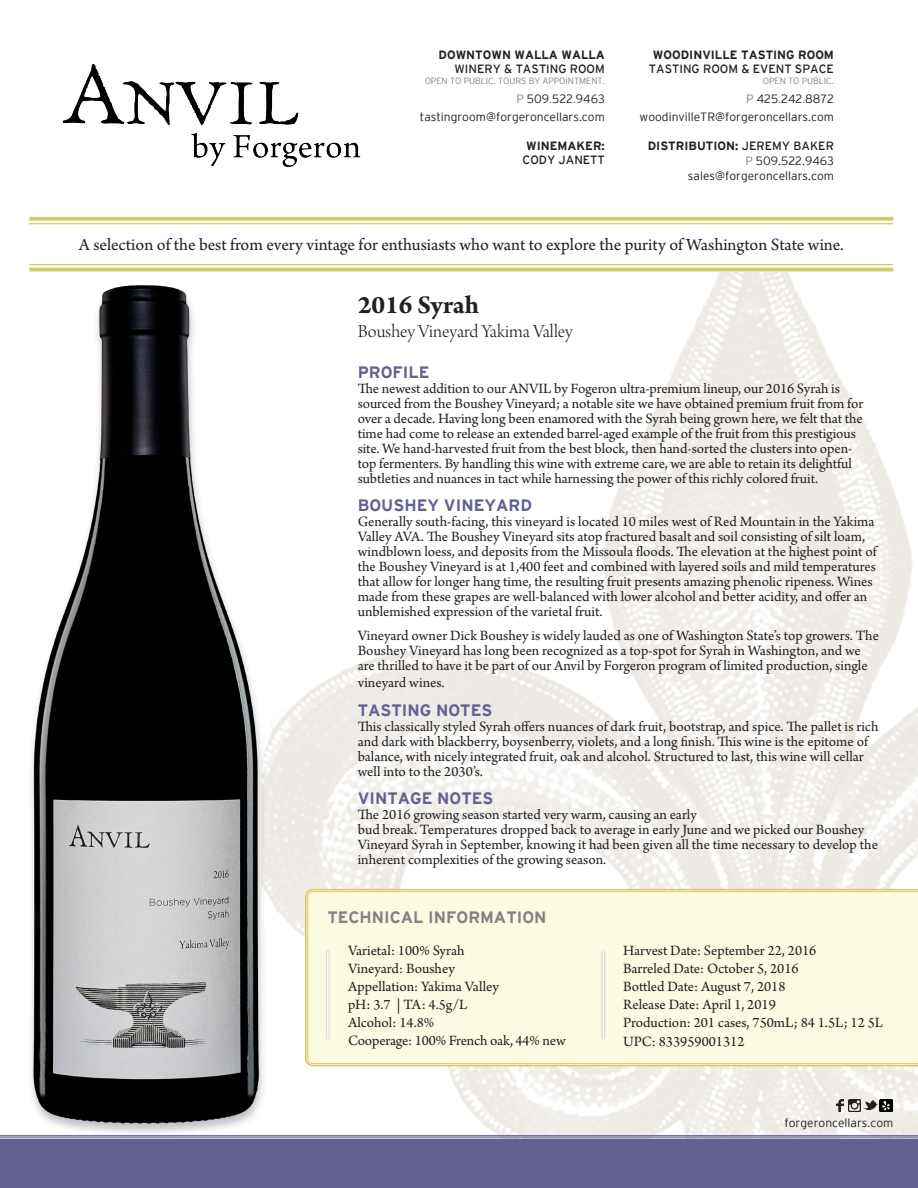
<style>
.page{position:relative;width:918px;height:1188px;background:#fff}
.page>*{position:absolute;margin:0;border:0;box-sizing:border-box;transform-origin:0 0}
.t1{font:700 27px "Arno Pro";color:#231f20}
.t2{font:19.5px "Arno Pro Light Display";color:#231f20}
.t3{font:18px "Arno Pro";color:#231f20}
.t4{font:700 16.5px "Interstate";color:#62618f}
.t5{font:700 16.5px "Interstate";color:#828282}
.t6{font:15px/15px "Arno Pro";letter-spacing:-.005em;color:#231f20}
.t7{font:300 12px/18.5px "Interstate";color:#231f20;text-align:right}
.t8{font:700 12px/14.4px "Interstate";color:#231f20;text-align:center}
.t9{font:300 9px "Interstate";letter-spacing:-.01em;color:#818183}
.s1{font-weight:400}
.s2{color:#818183}
.s3{font-weight:700}
</style>
<div class="page">
<img style="left:261px;top:272px;width:657px;height:868px">
<img style="left:31px;top:282px;width:278px;height:849px">
<img style="left:62px;top:64px;width:299px;height:104px">
<svg style="left:837px;top:1099px;width:6px;height:12px"></svg>
<svg style="left:849px;top:1099px;width:43px;height:12px"></svg>
<div style="left:0;top:1140px;width:918px;height:48px;background:#62618f"></div>
<hr style="left:0;top:1135px;width:918px;height:2px;background:#62618f">
<hr style="left:0;top:1138px;width:918px;height:1px;background:#62618f">
<svg style="left:305px;top:889px;width:613px;height:177px;background:#e1d88f"></svg>
<div style="left:307px;top:891px;width:611px;height:173px;background:#fbfbe1"></div>
<div style="left:325px;top:949px;width:6px;height:91px;background:#e8e8d3"></div>
<hr style="left:327px;top:952px;width:2px;height:86px;background:#fff">
<div style="left:601px;top:949px;width:5px;height:91px;background:#e4e4d7"></div>
<hr style="left:603px;top:951px;width:1px;height:87px;background:#fff">
<svg style="left:29px;top:217px;width:864px;height:4px;background:#dace76"></svg>
<hr style="left:29px;top:223px;width:864px;height:1px;background:#d6c967">
<hr style="left:29px;top:264px;width:864px;height:1px;background:#d6c967">
<hr style="left:29px;top:268px;width:864px;height:3px;background:#d6c967">
<p class="t8" style="left:439px;top:47px;width:168px;text-align:right">DOWNTOWN WALLA WALLA<br><span class="s1">WINERY &amp; TASTING ROOM</span></p>
<p class="t9" style="left:425px;top:76px;width:182px">OPEN TO PUBLIC. TOURS BY APPOINTMENT.</p>
<p class="t7" style="left:420px;top:89px;width:187px"><span class="s2">P</span> 509<span class="s2">.</span>522<span class="s2">.</span>9463 tastingroom@forgeroncellars.com</p>
<p class="t8" style="left:523px;top:138px;width:84px">WINEMAKER:<br><span class="s1">CODY JANETT</span></p>
<p class="t8" style="left:649px;top:47px;width:187px">WOODINVILLE TASTING ROOM<br><span class="s1">TASTING ROOM &amp; EVENT SPACE</span></p>
<p class="t9" style="left:763px;top:76px;width:73px">OPEN TO PUBLIC.</p>
<p class="t7" style="left:640px;top:89px;width:196px"><span class="s2">P</span> 425<span class="s2">.</span>242<span class="s2">.</span>8872 woodinvilleTR@forgeroncellars.com</p>
<p class="t7" style="left:648px;top:138px;width:188px;line-height:15px"><span class="s3">DISTRIBUTION:</span> <span class="s1">JEREMY BAKER<br></span><span class="s2">P</span> 509.522.9463 sales@forgeroncellars.com</p>
<p class="t3" style="left:79px;top:235px;width:766px">A selection of the best from every vintage for enthusiasts who want to explore the purity of Washington State wine.</p>
<p class="t1" style="left:358px;top:290px;width:123px">2016 Syrah</p>
<p class="t2" style="left:358px;top:321px;width:217px">Boushey Vineyard Yakima Valley</p>
<p class="t4" style="left:358px;top:363px;width:73px">PROFILE</p>
<p class="t6" style="left:358px;top:381px;width:507px">The newest addition to our ANVIL by Fogeron ultra-premium lineup, our 2016 Syrah is sourced from the Boushey Vineyard; a notable site we have obtained premium fruit from for over a decade. Having long been enamored with the Syrah being grown here, we felt that the time had come to release an extended barrel-aged example of the fruit from this prestigious site. We hand-harvested fruit from the best block, then hand-sorted the clusters into open&shy;top fermenters. By handling this wine with extreme care, we are able to retain its delightful subtleties and nuances in tact while harnessing the power of this richly colored fruit.</p>
<p class="t4" style="left:358px;top:496px;width:176px">BOUSHEY VINEYARD</p>
<p class="t6" style="left:358px;top:515px;width:521px">Generally south-facing, this vineyard is located 10 miles west of Red Mountain in the Yakima Valley AVA. The Boushey Vineyard sits atop fractured basalt and soil consisting of silt loam, windblown loess, and deposits from the Missoula floods. The elevation at the highest point of the Boushey Vineyard is at 1,400 feet and combined with layered soils and mild temperatures that allow for longer hang time, the resulting fruit presents amazing phenolic ripeness. Wines made from these grapes are well-balanced with lower alcohol and better acidity, and offer an unblemished expression of the varietal fruit.</p>
<p class="t6" style="left:358px;top:629px;width:523px">Vineyard owner Dick Boushey is widely lauded as one of Washington State’s top growers. The<br>Boushey Vineyard has long been recognized as a top-spot for Syrah in Washington, and we are thrilled to have it be part of our Anvil by Forgeron program of limited production, single</p>
<p class="t6" style="left:358px;top:676px;width:88px">vineyard wines.</p>
<p class="t4" style="left:358px;top:701px;width:136px">TASTING NOTES</p>
<p class="t6" style="left:358px;top:719px;width:522px">This classically styled Syrah offers nuances of dark fruit, bootstrap, and spice. The pallet is rich and dark with blackberry, boysenberry, violets, and a long finish. This wine is the epitome of balance, with nicely integrated fruit, oak and alcohol. Structured to last, this wine will cellar well into to the 2030’s.</p>
<p class="t4" style="left:358px;top:790px;width:137px">VINTAGE NOTES</p>
<p class="t6" style="left:358px;top:808px;width:341px">The 2016 growing season started very warm, causing an early</p>
<p class="t6" style="left:358px;top:823px;width:522px">bud break. Temperatures dropped back to average in early June and we picked our Boushey<br>Vineyard Syrah in September, knowing it had been given all the time necessary to develop the inherent complexities of the growing season.</p>
<p class="t5" style="left:327px;top:908px;width:221px">TECHNICAL INFORMATION</p>
<p class="t6" style="left:348px;top:943px;width:118px">Varietal: 100% Syrah</p>
<p class="t6" style="left:348px;top:961px;width:108px">Vineyard: Boushey</p>
<p class="t6" style="left:348px;top:979px;width:152px">Appellation: Yakima Valley</p>
<p class="t6" style="left:348px;top:997px;width:121px">pH: 3.7 | TA: 4.5g/L</p>
<p class="t6" style="left:348px;top:1015px;width:88px">Alcohol: 14.8%</p>
<p class="t6" style="left:348px;top:1033px;width:219px">Cooperage: 100% French oak, 44% new</p>
<p class="t6" style="left:623px;top:943px;width:195px">Harvest Date: September 22, 2016</p>
<p class="t6" style="left:623px;top:961px;width:177px">Barreled Date: October 5, 2016</p>
<p class="t6" style="left:623px;top:979px;width:164px">Bottled Date: August 7, 2018</p>
<p class="t6" style="left:623px;top:997px;width:154px">Release Date: April 1, 2019</p>
<p class="t6" style="left:623px;top:1015px;width:262px">Production: 201 cases, 750mL; 84 1.5L; 12 5L</p>
<p class="t6" style="left:623px;top:1035px;width:123px">UPC: 833959001312</p>
<p class="t7" style="left:785px;top:1113px;width:110px">forgeroncellars.com</p>
</div>
